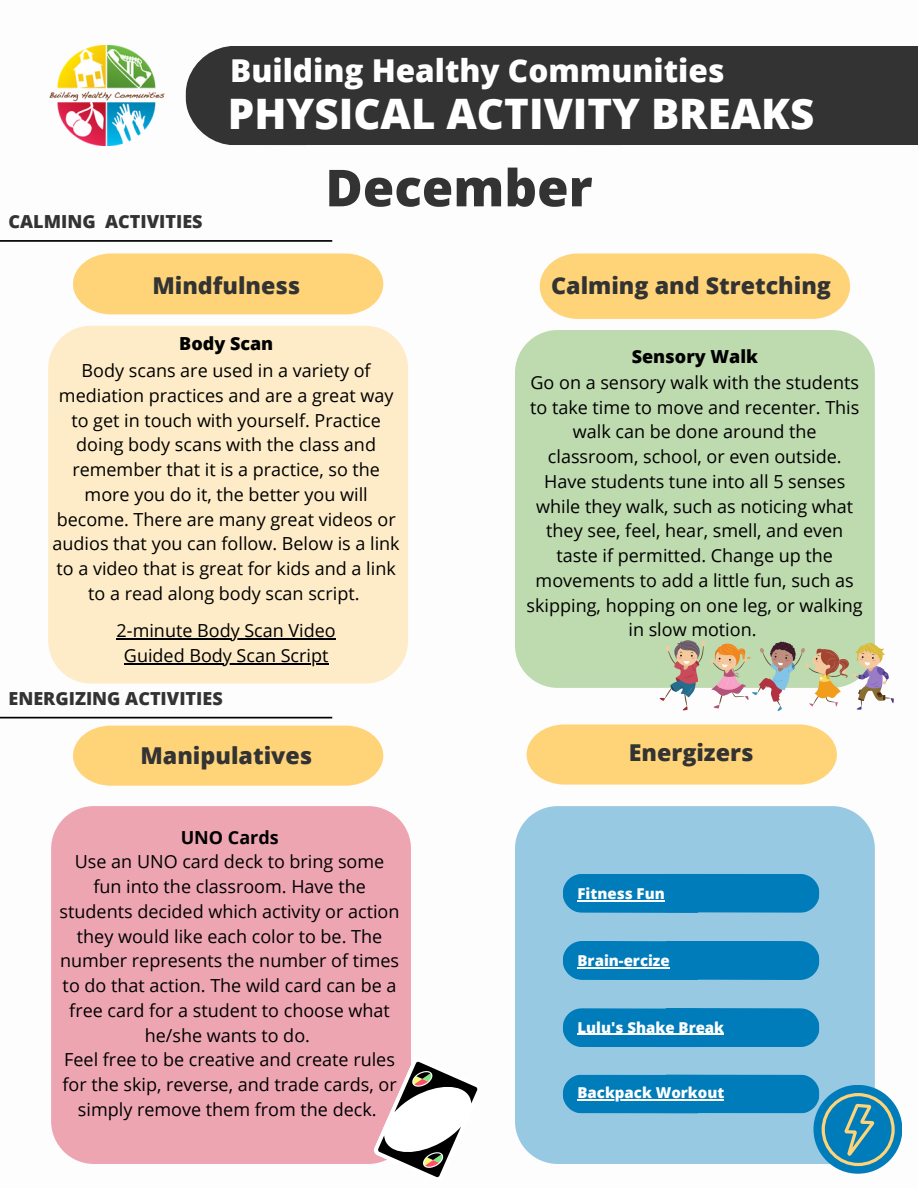
<style>
.page{position:relative;width:918px;height:1188px;background:#fff}
.page>*{position:absolute;margin:0;border:0;box-sizing:border-box;transform-origin:0 0}
.t1{font:800 51px "Open Sans";color:#333}
.t2{font:800 42px "Open Sans";color:#fff}
.t3{font:800 31.5px "Open Sans";color:#fff}
.t4{font:800 23.25px "Open Sans";color:#333}
.t5{font:18px/24.8px "Open Sans";color:#000;text-align:center}
.t6{font:800 18px "Open Sans";color:#333}
.t7{font:800 18px "Open Sans";color:#000}
.t8{font:700 18px "Open Sans";color:#000}
.t9{font:800 15px "Open Sans";color:#fff}
</style>
<div class="page">
<svg style="left:185px;top:46px;width:105px;height:99px;background:#484848"></svg>
<div style="left:290px;top:46px;width:340px;height:99px;background:#333"></div>
<div style="left:605px;top:46px;width:313px;height:99px;background:#333"></div>
<img style="left:49px;top:46px;width:116px;height:100px">
<div style="left:48px;top:326px;width:360px;height:358px;background:#fdecc7"></div>
<div style="left:73px;top:726px;width:310px;height:60px;background:#ffd478"></div>
<svg style="left:0;top:717px;width:332px;height:1px"></svg>
<svg style="left:0;top:240px;width:332px;height:2px"></svg>
<div style="left:73px;top:254px;width:310px;height:60px;background:#ffd478"></div>
<div style="left:540px;top:254px;width:310px;height:65px;background:#ffd478"></div>
<svg style="left:527px;top:724px;width:310px;height:61px;background:#fed680"></svg>
<div style="left:51px;top:806px;width:360px;height:358px;background:#eda5b2"></div>
<div style="left:515px;top:806px;width:360px;height:358px;background:#97c9e2"></div>
<div style="left:563px;top:874px;width:256px;height:39px;background:#007cba"></div>
<div style="left:563px;top:941px;width:256px;height:39px;background:#007cba"></div>
<svg style="left:563px;top:1008px;width:256px;height:39px;background:#0980bc"></svg>
<div style="left:515px;top:330px;width:360px;height:358px;background:#bedaaf"></div>
<svg style="left:659px;top:637px;width:235px;height:74px"></svg>
<div style="left:813px;top:1085px;width:89px;height:89px;background:#007cba;border-radius:50%"></div>
<svg style="left:563px;top:1074px;width:332px;height:92px"></svg>
<svg style="left:372px;top:1055px;width:106px;height:123px"></svg>
<hr style="left:117px;top:638px;width:219px;height:1px;background:#000">
<hr style="left:124px;top:663px;width:205px;height:1px;background:#000">
<hr style="left:578px;top:900px;width:87px;height:1px;background:#fff">
<hr style="left:578px;top:967px;width:92px;height:1px;background:#fff">
<hr style="left:578px;top:1034px;width:146px;height:1px;background:#fff">
<hr style="left:578px;top:1100px;width:146px;height:1px;background:#fff">
<p class="t3" style="left:230px;top:48px;width:496px">Building Healthy Communities</p>
<p class="t2" style="left:228px;top:84px;width:588px">PHYSICAL ACTIVITY BREAKS</p>
<p class="t6" style="left:9px;top:209px;width:196px">CALMING ACTIVITIES</p>
<p class="t1" style="left:325px;top:152px;width:269px">December</p>
<p class="t4" style="left:152px;top:269px;width:149px">Mindfulness</p>
<p class="t4" style="left:551px;top:269px;width:281px">Calming and Stretching</p>
<p class="t7" style="left:179px;top:331px;width:96px">Body Scan</p>
<p class="t5" style="left:53px;top:358px;width:349px">Body scans are used in a variety of mediation practices and are a great way to get in touch with yourself. Practice doing body scans with the class and remember that it is a practice, so the more you do it, the better you will become. There are many great videos or audios that you can follow. Below is a link to a video that is great for kids and a link to a read along body scan script.</p>
<p class="t5" style="left:117px;top:618px;width:221px">2-minute Body Scan Video</p>
<p class="t5" style="left:124px;top:642px;width:206px">Guided Body Scan Script</p>
<p class="t6" style="left:9px;top:686px;width:216px">ENERGIZING ACTIVITIES</p>
<p class="t4" style="left:140px;top:739px;width:173px">Manipulatives</p>
<p class="t8" style="left:181px;top:824px;width:100px">UNO Cards</p>
<p class="t5" style="left:60px;top:849px;width:341px">Use an UNO card deck to bring some fun into the classroom. Have the students decided which activity or action they would like each color to be. The number represents the number of times to do that action. The wild card can be a free card for a student to choose what he/she wants to do.</p>
<p class="t5" style="left:62px;top:1047px;width:336px">Feel free to be creative and create rules for the skip, reverse, and trade cards, or simply remove them from the deck.</p>
<p class="t7" style="left:632px;top:344px;width:128px">Sensory Walk</p>
<p class="t5" style="left:527px;top:370px;width:338px">Go on a sensory walk with the students to take time to move and recenter. This walk can be done around the classroom, school, or even outside.<br>Have students tune into all 5 senses while they walk, such as noticing what they see, feel, hear, smell, and even taste if permitted. Change up the movements to add a little fun, such as skipping, hopping on one leg, or walking in slow motion.</p>
<p class="t4" style="left:629px;top:736px;width:126px">Energizers</p>
<p class="t9" style="left:578px;top:883px;width:89px">Fitness Fun</p>
<p class="t9" style="left:578px;top:950px;width:94px">Brain-ercize</p>
<p class="t9" style="left:578px;top:1017px;width:148px">Lulu's Shake Break</p>
<p class="t9" style="left:578px;top:1082px;width:148px">Backpack Workout</p>
</div>
